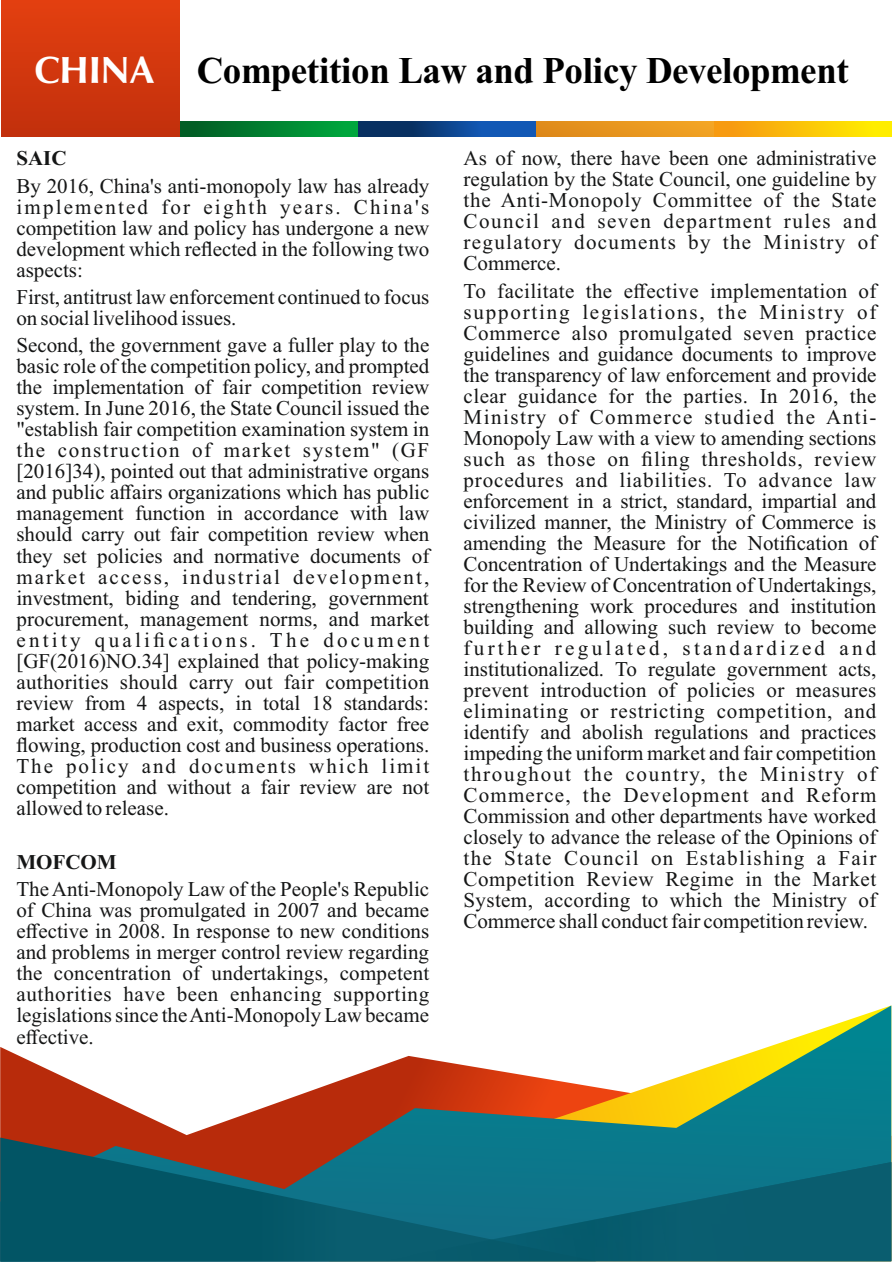
<style>
.page{position:relative;width:893px;height:1263px;background:#fff}
.page>*{position:absolute;margin:0;border:0;box-sizing:border-box;transform-origin:0 0}
.t1{font:700 37.65px "Times New Roman";letter-spacing:-.01em;color:#000}
.t2{font:21px/21px "Times New Roman";color:#151616;text-align:justify}
.t3{font:700 21px "Times New Roman";color:#151616}
.s1{font-family:"Opium";font-size:36px;color:#fff}
</style>
<div class="page">
<svg style="left:0;top:1005px;width:891px;height:257px"></svg>
<svg style="left:0;top:1137px;width:596px;height:125px;background:#23565f"></svg>
<svg style="left:379px;top:1162px;width:512px;height:99px;background:#0b677a"></svg>
<svg style="left:713px;top:121px;width:178px;height:15px;background:#fac308"></svg>
<svg style="left:535px;top:121px;width:178px;height:15px;background:#e6961f"></svg>
<svg style="left:358px;top:121px;width:177px;height:15px;background:#0c438a"></svg>
<svg style="left:180px;top:121px;width:178px;height:15px;background:#018130"></svg>
<div style="left:2px;top:0;width:178px;height:136px;background:linear-gradient(to bottom,#e33f10,#c2300c)"></div>
<h1 class="t1" style="left:34px;top:58px;width:816px"><span class="s1">CHINA</span> Competition Law and Policy Development</h1>
<p class="t3" style="left:16px;top:151px;width:52px">SAIC</p>
<p class="t2" style="left:16px;top:177px;width:414px">By 2016, China's anti-monopoly law has already implemented for eighth years. China's competition law and policy has undergone a new development which reflected in the following two aspects:</p>
<p class="t2" style="left:16px;top:288px;width:414px">First, antitrust law enforcement continued to focus on social livelihood issues.</p>
<p class="t2" style="left:16px;top:337px;width:414px">Second, the government gave a fuller play to the basic role of the competition policy, and prompted the implementation of fair competition review system. In June 2016, the State Council issued the "establish fair competition examination system in the construction of market system" (GF [2016]34), pointed out that administrative organs and public affairs organizations which has public management function in accordance with law should carry out fair competition review when they set policies and normative documents of market access, industrial development, investment, biding and tendering, government procurement, management norms, and market entity qualifications. The document [GF(2016)NO.34] explained that policy-making authorities should carry out fair competition review from 4 aspects, in total 18 standards: market access and exit, commodity factor free flowing, production cost and business operations.<br>The policy and documents which limit competition and without a fair review are not allowed to release.</p>
<p class="t3" style="left:16px;top:855px;width:102px">MOFCOM</p>
<p class="t2" style="left:16px;top:881px;width:414px">The Anti-Monopoly Law of the People's Republic of China was promulgated in 2007 and became effective in 2008. In response to new conditions and problems in merger control review regarding the concentration of undertakings, competent authorities have been enhancing supporting legislations since the Anti-Monopoly Law became effective.</p>
<p class="t2" style="left:464px;top:150px;width:414px">As of now, there have been one administrative regulation by the State Council, one guideline by the Anti-Monopoly Committee of the State Council and seven department rules and regulatory documents by the Ministry of Commerce.</p>
<p class="t2" style="left:463px;top:282px;width:415px">To facilitate the effective implementation of supporting legislations, the Ministry of Commerce also promulgated seven practice guidelines and guidance documents to improve the transparency of law enforcement and provide clear guidance for the parties. In 2016, the Ministry of Commerce studied the Anti-Monopoly Law with a view to amending sections such as those on filing thresholds, review procedures and liabilities. To advance law enforcement in a strict, standard, impartial and civilized manner, the Ministry of Commerce is amending the Measure for the Notification of Concentration of Undertakings and the Measure for the Review of Concentration of Undertakings, strengthening work procedures and institution building and allowing such review to become further regulated, standardized and institutionalized. To regulate government acts, prevent introduction of policies or measures eliminating or restricting competition, and identify and abolish regulations and practices impeding the uniform market and fair competition throughout the country, the Ministry of Commerce, the Development and Reform Commission and other departments have worked closely to advance the release of the Opinions of the State Council on Establishing a Fair Competition Review Regime in the Market System, according to which the Ministry of Commerce shall conduct fair competition review.</p>
</div>
